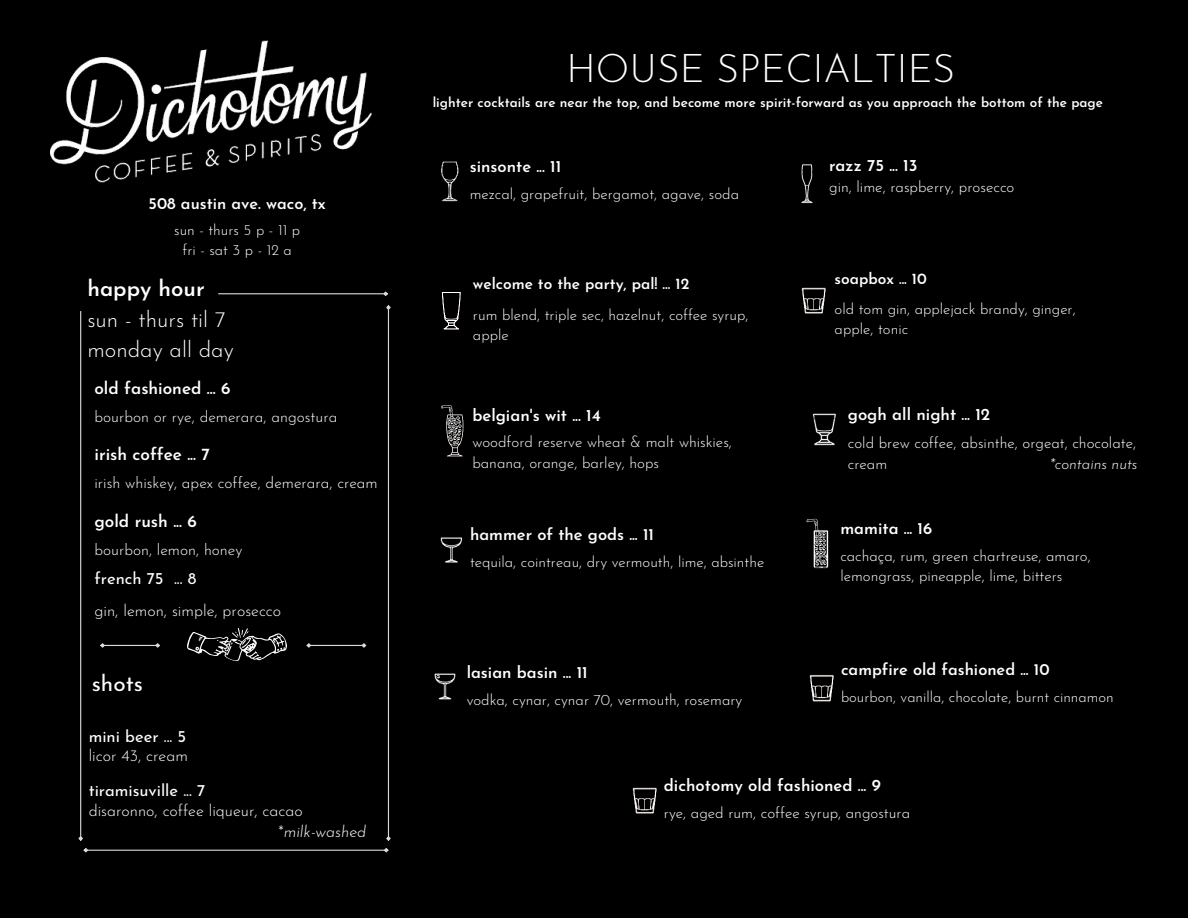
<style>
.page{position:relative;width:1188px;height:918px;background:#000}
.page>*{position:absolute;margin:0;border:0;box-sizing:border-box;transform-origin:0 0}
.t1{font:300 39px "Josefin Sans";color:#fff}
.t2{font:22.5px "Josefin Sans";color:#fff}
.t3{font:300 22.2px "Josefin Sans";color:#fff}
.t4{font:600 22.2px "Josefin Sans";color:#fff}
.t5{font:600 17.1px "Josefin Sans";color:#fff}
.t6{font:600 16.65px "Josefin Sans";color:#fff}
.t7{font:16.65px "Josefin Sans";color:#fff}
.t8{font:600 16.5px "Josefin Sans";color:#fff}
.t9{font:600 16.35px "Josefin Sans";color:#fff}
.t10{font:600 16.2px "Josefin Sans";color:#fff}
.t11{font:300 16.05px "Josefin Sans";color:#fff}
.t12{font:italic 300 16.05px "Josefin Sans";color:#fff}
.t13{font:300 15.45px "Josefin Sans";color:#fff}
.t14{font:600 15.45px "Josefin Sans";color:#fff}
.t15{font:300 15.15px/20.1px "Josefin Sans";color:#fff}
.t16{font:italic 300 15.15px "Josefin Sans";color:#fff}
.t17{font:300 15px/20px "Josefin Sans";color:#fff}
.t18{font:300 14.85px "Josefin Sans";color:#fff}
.t19{font:600 13.5px "Josefin Sans";color:#fff}
.s1{font-style:normal}
</style>
<div class="page">
<hr style="left:80px;top:311px;width:1px;height:526px;background:#dbdbdb">
<hr style="left:388px;top:309px;width:1px;height:528px;background:#dbdbdb">
<svg style="left:386px;top:305px;width:5px;height:6px"></svg>
<img style="left:51px;top:40px;width:320px;height:143px">
<hr style="left:219px;top:293px;width:165px;height:1px;background:#dbdbdb">
<svg style="left:382px;top:291px;width:6px;height:5px"></svg>
<img style="left:188px;top:629px;width:99px;height:31px">
<hr style="left:311px;top:645px;width:51px;height:1px;background:#dbdbdb">
<svg style="left:361px;top:643px;width:6px;height:5px"></svg>
<svg style="left:306px;top:643px;width:6px;height:5px"></svg>
<hr style="left:104px;top:645px;width:52px;height:1px;background:#dbdbdb">
<svg style="left:100px;top:643px;width:6px;height:5px"></svg>
<svg style="left:154px;top:643px;width:6px;height:5px"></svg>
<hr style="left:88px;top:850px;width:297px;height:1px;background:#dbdbdb">
<svg style="left:383px;top:835px;width:8px;height:18px"></svg>
<svg style="left:78px;top:835px;width:11px;height:18px"></svg>
<img style="left:440px;top:537px;width:23px;height:26px">
<img style="left:812px;top:413px;width:24px;height:33px">
<img style="left:632px;top:787px;width:25px;height:27px">
<img style="left:809px;top:674px;width:25px;height:28px">
<img style="left:801px;top:164px;width:12px;height:40px">
<img style="left:434px;top:673px;width:22px;height:27px">
<img style="left:801px;top:287px;width:25px;height:27px">
<img style="left:813px;top:566px;width:16px;height:3px">
<img style="left:447px;top:445px;width:16px;height:12px">
<svg style="left:437px;top:675px;width:3px;height:4px"></svg>
<svg style="left:806px;top:518px;width:23px;height:48px"></svg>
<img style="left:441px;top:161px;width:18px;height:41px">
<img style="left:442px;top:292px;width:19px;height:38px">
<svg style="left:441px;top:405px;width:23px;height:40px"></svg>
<p class="t10" style="left:149px;top:197px;width:179px">508 austin ave. waco, tx</p>
<p class="t18" style="left:174px;top:223px;width:128px">sun - thurs 5 p - 11 p</p>
<p class="t18" style="left:183px;top:244px;width:111px">fri-sat3p-12a</p>
<p class="t4" style="left:87px;top:280px;width:119px">happy hour</p>
<p class="t3" style="left:87px;top:310px;width:140px">sun - thurs til 7</p>
<p class="t3" style="left:87px;top:341px;width:148px">monday all day</p>
<p class="t5" style="left:95px;top:381px;width:137px">old fashioned ... 6</p>
<p class="t13" style="left:95px;top:410px;width:244px">bourbon or rye, demerara, angostura</p>
<p class="t5" style="left:95px;top:448px;width:117px">irish coffee ... 7</p>
<p class="t13" style="left:95px;top:477px;width:285px">irish whiskey, apex coffee, demerara, cream</p>
<p class="t5" style="left:95px;top:514px;width:104px">gold rush ... 6</p>
<p class="t13" style="left:95px;top:543px;width:149px">bourbon, lemon, honey</p>
<p class="t7" style="left:95px;top:572px;width:103px">french 75 ... 8</p>
<p class="t11" style="left:95px;top:604px;width:188px">gin, lemon, simple, prosecco</p>
<p class="t2" style="left:92px;top:675px;width:53px">shots</p>
<p class="t7" style="left:89px;top:729px;width:99px">mini beer ... 5</p>
<p class="t11" style="left:89px;top:749px;width:101px">licor 43, cream</p>
<p class="t7" style="left:89px;top:784px;width:118px">tiramisuville ... 7</p>
<p class="t11" style="left:89px;top:804px;width:215px">disaronno, coffee liqueur, cacao</p>
<p class="t12" style="left:278px;top:825px;width:89px"><span class="s1">*</span>milk-washed</p>
<p class="t1" style="left:567px;top:53px;width:390px">HOUSE SPECIALTIES</p>
<p class="t19" style="left:433px;top:97px;width:672px">lighter cocktails are near the top, and become more spirit-forward as you approach the bottom of the page</p>
<p class="t8" style="left:470px;top:160px;width:93px">sinsonte ... 11</p>
<p class="t17" style="left:470px;top:185px;width:271px">mezcal, grapefruit, bergamot, agave, soda</p>
<p class="t14" style="left:473px;top:278px;width:218px">welcome to the party, pal! ... 12</p>
<p class="t17" style="left:473px;top:306px;width:277px">rum blend, triple sec, hazelnut, coffee syrup, apple</p>
<p class="t6" style="left:472px;top:408px;width:130px">belgian's wit ... 14</p>
<p class="t15" style="left:472px;top:434px;width:261px">woodford reserve wheat &amp; malt whiskies, banana, orange, barley, hops</p>
<p class="t8" style="left:470px;top:528px;width:185px">hammer of the gods ... 11</p>
<p class="t17" style="left:470px;top:553px;width:296px">tequila, cointreau, dry vermouth, lime, absinthe</p>
<p class="t8" style="left:467px;top:666px;width:123px">lasian basin ... 11</p>
<p class="t17" style="left:467px;top:692px;width:277px">vodka, cynar, cynar 70, vermouth, rosemary</p>
<p class="t6" style="left:829px;top:158px;width:90px">razz 75 ... 13</p>
<p class="t15" style="left:829px;top:178px;width:187px">gin, lime, raspberry, prosecco</p>
<p class="t14" style="left:835px;top:272px;width:94px">soapbox ... 10</p>
<p class="t17" style="left:835px;top:301px;width:243px">old tom gin, applejack brandy, ginger,</p>
<p class="t17" style="left:835px;top:321px;width:75px">apple, tonic</p>
<p class="t6" style="left:848px;top:408px;width:144px">gogh all night ... 12</p>
<p class="t15" style="left:848px;top:435px;width:290px">cold brew coffee, absinthe, orgeat, chocolate, cream</p>
<p class="t16" style="left:1050px;top:457px;width:89px">*contains nuts</p>
<p class="t8" style="left:840px;top:521px;width:93px">mamita ... 16</p>
<p class="t17" style="left:840px;top:547px;width:252px;line-height:20.7px">cachaça, rum, green chartreuse, amaro, lemongrass, pineapple, lime, bitters</p>
<p class="t9" style="left:841px;top:663px;width:210px">campfire old fashioned ... 10</p>
<p class="t18" style="left:841px;top:691px;width:274px">bourbon, vanilla, chocolate, burnt cinnamon</p>
<p class="t6" style="left:664px;top:778px;width:218px">dichotomy old fashioned ... 9</p>
<p class="t15" style="left:664px;top:804px;width:248px">rye, aged rum, coffee syrup, angostura</p>
</div>
